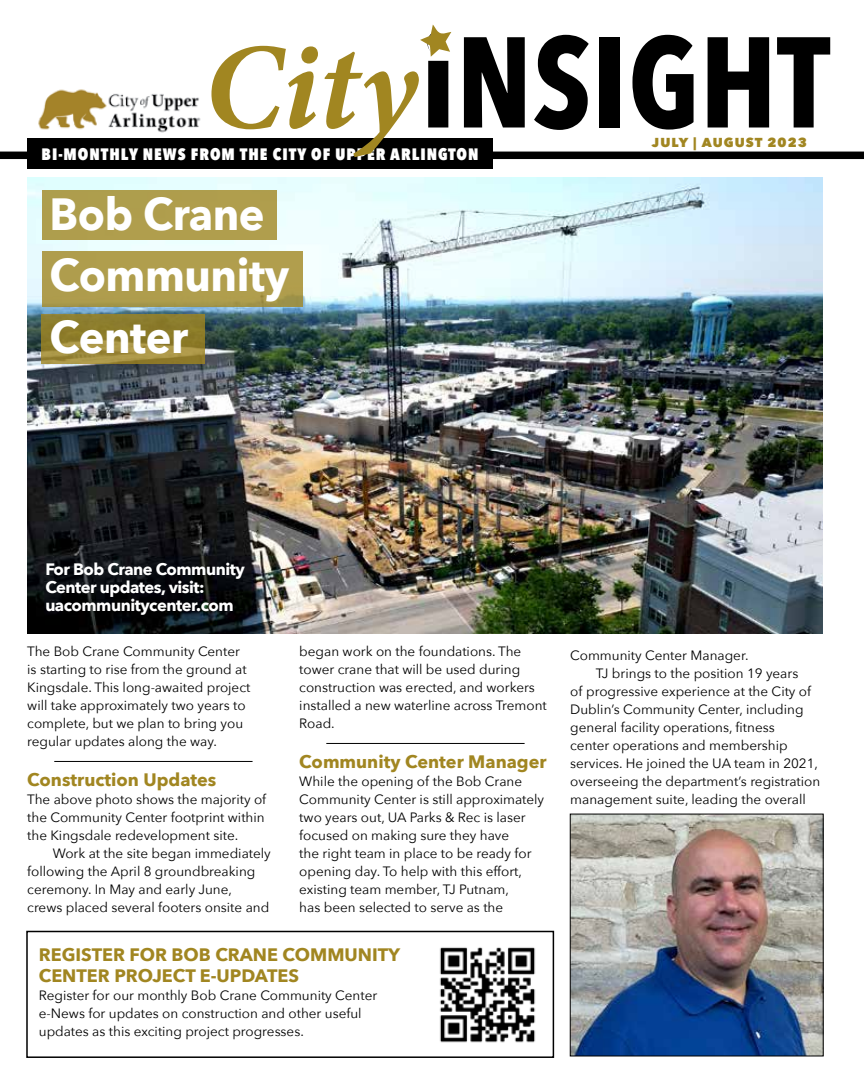
<style>
.page{position:relative;width:864px;height:1080px;background:#fff}
.page>*{position:absolute;margin:0;border:0;box-sizing:border-box;transform-origin:0 0}
.t1{font:700 127.5px "Avenir Next Condensed";color:#000}
.t2{font:700 45px/61.5px "Avenir Next";letter-spacing:-.01em;color:#fff;scale:.96 1}
.t3{font:700 18px/21.6px "Avenir Next";color:#a18621}
.t4{font:700 16.5px/18px "Avenir Next";letter-spacing:-.03em;color:#fff}
.t5{font:800 16.5px "Avenir Next Condensed";letter-spacing:.06em;color:#fff}
.t6{font:13.5px/18px "Avenir Next";color:#000}
.t7{font:800 12.9px "Avenir Next";letter-spacing:.08em;color:#a18621}
.s1{font-family:"Minion Variable Concept";font-weight:400;font-style:italic;font-size:123px;color:#a18621}
</style>
<div class="page">
<div style="left:26px;top:931px;width:528px;height:127px;border:2px solid #000"></div>
<div style="left:0;top:152px;width:864px;height:7px;background:#000"></div>
<div style="left:27px;top:139px;width:466px;height:30px;background:#000"></div>
<img style="left:38px;top:89px;width:163px;height:44px">
<hr style="left:54px;top:761px;width:199px;height:1px;background:#000">
<hr style="left:326px;top:743px;width:199px;height:1px;background:#000">
<img style="left:27px;top:177px;width:796px;height:456px">
<div style="left:43px;top:190px;width:234px;height:50px;background:#af9e4d"></div>
<div style="left:43px;top:252px;width:260px;height:55px;background:#b09e4d"></div>
<svg style="left:41px;top:314px;width:164px;height:50px;background:#958333"></svg>
<svg style="left:420px;top:25px;width:31px;height:32px"></svg>
<img style="left:439px;top:947px;width:97px;height:96px">
<img style="left:572px;top:816px;width:250px;height:238px">
<div style="left:570px;top:814px;width:254px;height:242px;border:1px solid #000"></div>
<h1 class="t1" style="left:204px;top:5px;width:628px"><span class="s1">City</span>iNSIGHT</h1>
<p class="t7" style="left:652px;top:135px;width:156px">JULY | AUGUST 2023</p>
<p class="t5" style="left:41px;top:143px;width:439px">BI-MONTHLY NEWS FROM THE CITY OF UPPER ARLINGTON</p>
<h2 class="t2" style="left:50px;top:182px;width:251px">Bob Crane<br>Community<br>Center</h2>
<p class="t4" style="left:45px;top:560px;width:201px">For Bob Crane Community<br>Center updates, visit: uacommunitycenter.com</p>
<p class="t6" style="left:27px;top:642px;width:225px">The Bob Crane Community Center is starting to rise from the ground at Kingsdale. This long-awaited project will take approximately two years to complete, but we plan to bring you regular updates along the way.</p>
<h3 class="t3" style="left:27px;top:768px;width:191px">Construction Updates</h3>
<p class="t6" style="left:27px;top:789px;width:241px;text-align:justify">The above photo shows the majority of the Community Center footprint within the Kingsdale redevelopment site.</p>
<p class="t6" style="left:27px;top:843px;width:245px;text-indent:26px">Work at the site began immediately following the April 8 groundbreaking ceremony. In May and early June,<br>crews placed several footers onsite and</p>
<p class="t6" style="left:299px;top:642px;width:249px">began work on the foundations. The tower crane that will be used during construction was erected, and workers installed a new waterline across Tremont<br>Road.</p>
<h3 class="t3" style="left:299px;top:750px;width:249px">Community Center Manager</h3>
<p class="t6" style="left:299px;top:771px;width:246px">While the opening of the Bob Crane Community Center is still approximately two years out, UA Parks &amp; Rec is laser focused on making sure they have<br>the right team in place to be ready for opening day. To help with this effort, existing team member, TJ Putnam,<br>has been selected to serve as the</p>
<h3 class="t3" style="left:39px;top:943px;width:363px">REGISTER FOR BOB CRANE COMMUNITY<br>CENTER PROJECT E-UPDATES</h3>
<p class="t6" style="left:39px;top:986px;width:340px">Register for our monthly Bob Crane Community Center e-News for updates on construction and other useful updates as this exciting project progresses.</p>
<p class="t6" style="left:570px;top:645px;width:180px">Community Center Manager.</p>
<p class="t6" style="left:596px;top:663px;width:204px">TJ brings to the position 19 years</p>
<p class="t6" style="left:570px;top:681px;width:242px">of progressive experience at the City of</p>
<p class="t6" style="left:570px;top:699px;width:235px">Dublin’s Community Center, including</p>
<p class="t6" style="left:570px;top:717px;width:206px">general facility operations, fitness</p>
<p class="t6" style="left:570px;top:735px;width:219px">center operations and membership</p>
<p class="t6" style="left:570px;top:753px;width:249px">services. He joined the UA team in 2021,</p>
<p class="t6" style="left:570px;top:771px;width:252px">overseeing the department’s registration</p>
<p class="t6" style="left:570px;top:789px;width:237px">management suite, leading the overall</p>
</div>
